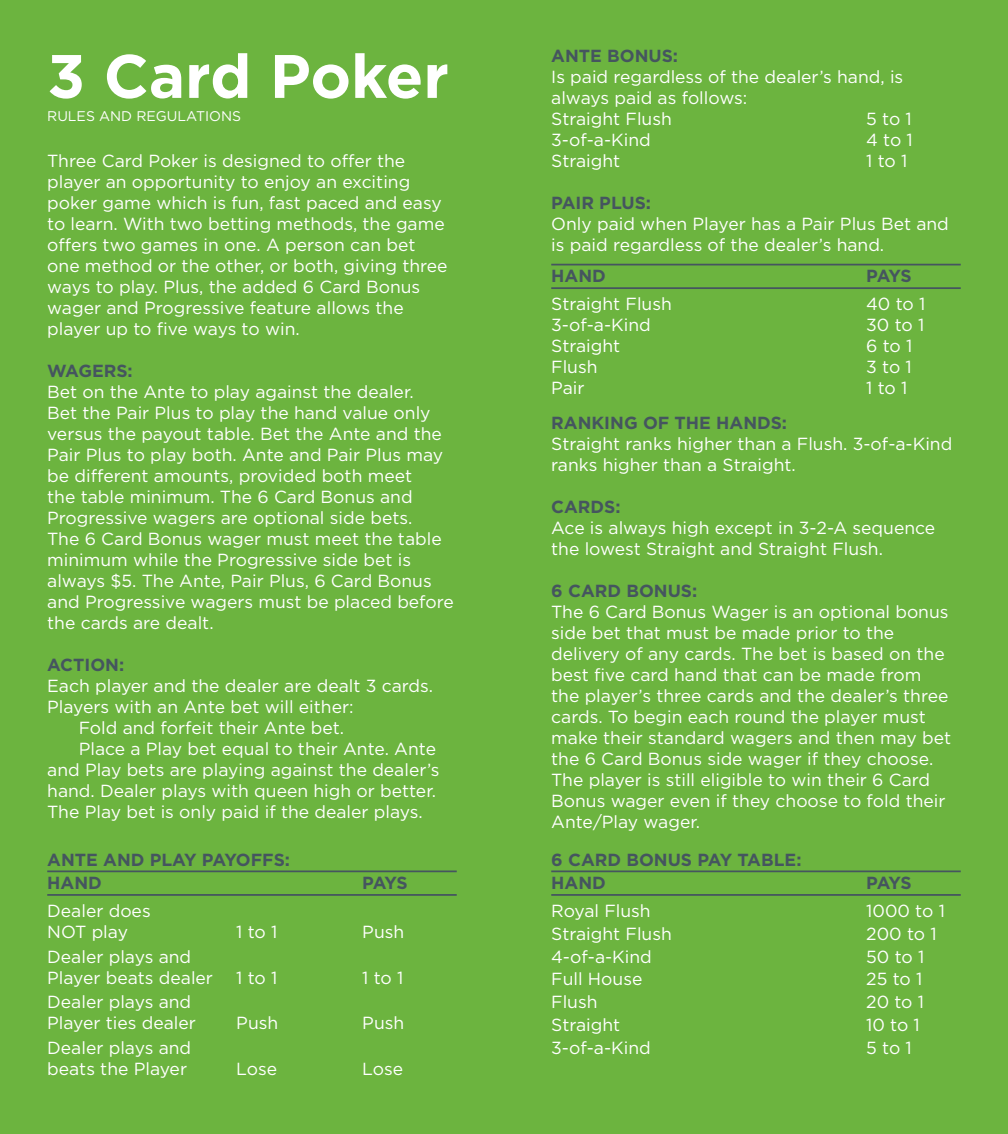
<style>
.page{position:relative;width:1008px;height:1134px;background:#6cb43f}
.page>*{position:absolute;margin:0;border:0;box-sizing:border-box;transform-origin:0 0}
.t1{font:700 61.25px "Gotham";color:#fff}
.t2{font:17.5px/21px "Gotham";color:#fff}
.t3{font:700 17.5px "Gotham";color:#45555f}
.t4{font:14px "Gotham";color:#fff}
</style>
<div class="page">
<hr style="left:551px;top:264px;width:410px;height:1px;background:#45555f">
<hr style="left:551px;top:287px;width:410px;height:2px;background:#45555f">
<hr style="left:47px;top:871px;width:410px;height:1px;background:#45555f">
<hr style="left:47px;top:894px;width:410px;height:2px;background:#45555f">
<hr style="left:551px;top:871px;width:410px;height:1px;background:#45555f">
<hr style="left:551px;top:894px;width:410px;height:2px;background:#45555f">
<p class="t1" style="left:47px;top:41px;width:403px">3 Card Poker</p>
<p class="t4" style="left:47px;top:108px;width:195px">RULES AND REGULATIONS</p>
<p class="t2" style="left:47px;top:150px;width:402px">Three Card Poker is designed to offer the player an opportunity to enjoy an exciting poker game which is fun, fast paced and easy to learn. With two betting methods, the game offers two games in one. A person can bet one method or the other, or both, giving three ways to play. Plus, the added 6 Card Bonus wager and Progressive feature allows the player up to five ways to win.</p>
<p class="t3" style="left:47px;top:361px;width:87px">WAGERS:</p>
<p class="t2" style="left:47px;top:381px;width:408px">Bet on the Ante to play against the dealer.<br>Bet the Pair Plus to play the hand value only versus the payout table. Bet the Ante and the Pair Plus to play both. Ante and Pair Plus may be different amounts, provided both meet<br>the table minimum. The 6 Card Bonus and Progressive wagers are optional side bets.<br>The 6 Card Bonus wager must meet the table minimum while the Progressive side bet is always $5. The Ante, Pair Plus, 6 Card Bonus and Progressive wagers must be placed before the cards are dealt.</p>
<p class="t3" style="left:47px;top:655px;width:79px">ACTION:</p>
<p class="t2" style="left:47px;top:675px;width:387px">Each player and the dealer are dealt 3 cards.<br>Players with an Ante bet will either:</p>
<p class="t2" style="left:79px;top:717px;width:267px">Fold and forfeit their Ante bet.</p>
<p class="t2" style="left:47px;top:738px;width:394px;text-indent:32px">Place a Play bet equal to their Ante. Ante and Play bets are playing against the dealer’s hand. Dealer plays with queen high or better.<br>The Play bet is only paid if the dealer plays.</p>
<p class="t3" style="left:47px;top:850px;width:244px">ANTE AND PLAY PAYOFFS:</p>
<p class="t3" style="left:47px;top:873px;width:56px">HAND</p>
<p class="t3" style="left:362px;top:873px;width:47px">PAYS</p>
<p class="t2" style="left:47px;top:900px;width:105px">Dealer does</p>
<p class="t2" style="left:47px;top:921px;width:82px">NOT play</p>
<p class="t2" style="left:236px;top:921px;width:43px">1 to 1</p>
<p class="t2" style="left:362px;top:921px;width:44px">Push</p>
<p class="t2" style="left:47px;top:945px;width:145px">Dealer plays and</p>
<p class="t2" style="left:47px;top:966px;width:167px">Player beats dealer</p>
<p class="t2" style="left:236px;top:966px;width:43px">1 to 1</p>
<p class="t2" style="left:362px;top:966px;width:43px">1 to 1</p>
<p class="t2" style="left:47px;top:991px;width:145px">Dealer plays and</p>
<p class="t2" style="left:47px;top:1012px;width:150px">Player ties dealer</p>
<p class="t2" style="left:236px;top:1012px;width:44px">Push</p>
<p class="t2" style="left:362px;top:1012px;width:44px">Push</p>
<p class="t2" style="left:47px;top:1036px;width:145px">Dealer plays and</p>
<p class="t2" style="left:47px;top:1057px;width:141px">beats the Player</p>
<p class="t2" style="left:236px;top:1057px;width:43px">Lose</p>
<p class="t2" style="left:362px;top:1057px;width:43px">Lose</p>
<p class="t3" style="left:551px;top:45px;width:128px">ANTE BONUS:</p>
<p class="t2" style="left:551px;top:66px;width:354px">Is paid regardless of the dealer’s hand, is always paid as follows:</p>
<p class="t2" style="left:551px;top:108px;width:122px">Straight Flush</p>
<p class="t2" style="left:866px;top:108px;width:47px">5 to 1</p>
<p class="t2" style="left:551px;top:129px;width:101px">3-of-a-Kind</p>
<p class="t2" style="left:866px;top:129px;width:48px">4 to 1</p>
<p class="t2" style="left:551px;top:150px;width:71px">Straight</p>
<p class="t2" style="left:866px;top:150px;width:43px">1 to 1</p>
<p class="t3" style="left:551px;top:192px;width:101px">PAIR PLUS:</p>
<p class="t2" style="left:551px;top:213px;width:399px">Only paid when Player has a Pair Plus Bet and is paid regardless of the dealer’s hand.</p>
<p class="t3" style="left:551px;top:266px;width:56px">HAND</p>
<p class="t3" style="left:866px;top:266px;width:47px">PAYS</p>
<p class="t2" style="left:551px;top:293px;width:122px">Straight Flush</p>
<p class="t2" style="left:866px;top:293px;width:61px">40 to 1</p>
<p class="t2" style="left:551px;top:314px;width:101px">3-of-a-Kind</p>
<p class="t2" style="left:866px;top:314px;width:60px">30 to 1</p>
<p class="t2" style="left:551px;top:335px;width:71px">Straight</p>
<p class="t2" style="left:866px;top:335px;width:48px">6 to 1</p>
<p class="t2" style="left:551px;top:356px;width:48px">Flush</p>
<p class="t2" style="left:866px;top:356px;width:47px">3 to 1</p>
<p class="t2" style="left:551px;top:377px;width:35px">Pair</p>
<p class="t2" style="left:866px;top:377px;width:43px">1 to 1</p>
<p class="t3" style="left:551px;top:413px;width:237px">RANKING OF THE HANDS:</p>
<p class="t2" style="left:551px;top:433px;width:403px">Straight ranks higher than a Flush. 3-of-a-Kind ranks higher than a Straight.</p>
<p class="t3" style="left:551px;top:497px;width:71px">CARDS:</p>
<p class="t2" style="left:551px;top:517px;width:386px">Ace is always high except in 3-2-A sequence the lowest Straight and Straight Flush.</p>
<p class="t3" style="left:551px;top:581px;width:148px">6 CARD BONUS:</p>
<p class="t2" style="left:551px;top:601px;width:401px">The 6 Card Bonus Wager is an optional bonus side bet that must be made prior to the delivery of any cards. The bet is based on the best five card hand that can be made from the player’s three cards and the dealer’s three cards. To begin each round the player must make their standard wagers and then may bet the 6 Card Bonus side wager if they choose.<br>The player is still eligible to win their 6 Card Bonus wager even if they choose to fold their Ante/Play wager.</p>
<p class="t3" style="left:551px;top:850px;width:252px">6 CARD BONUS PAY TABLE:</p>
<p class="t3" style="left:551px;top:873px;width:56px">HAND</p>
<p class="t3" style="left:866px;top:873px;width:47px">PAYS</p>
<p class="t2" style="left:551px;top:900px;width:101px">Royal Flush</p>
<p class="t2" style="left:866px;top:900px;width:80px">1000 to 1</p>
<p class="t2" style="left:551px;top:923px;width:122px">Straight Flush</p>
<p class="t2" style="left:866px;top:923px;width:72px">200 to 1</p>
<p class="t2" style="left:551px;top:945px;width:102px">4-of-a-Kind</p>
<p class="t2" style="left:866px;top:945px;width:60px">50 to 1</p>
<p class="t2" style="left:551px;top:968px;width:93px">Full House</p>
<p class="t2" style="left:866px;top:968px;width:58px">25 to 1</p>
<p class="t2" style="left:551px;top:991px;width:48px">Flush</p>
<p class="t2" style="left:866px;top:991px;width:59px">20 to 1</p>
<p class="t2" style="left:551px;top:1014px;width:71px">Straight</p>
<p class="t2" style="left:866px;top:1014px;width:55px">10 to 1</p>
<p class="t2" style="left:551px;top:1036px;width:101px">3-of-a-Kind</p>
<p class="t2" style="left:866px;top:1036px;width:47px">5 to 1</p>
</div>
